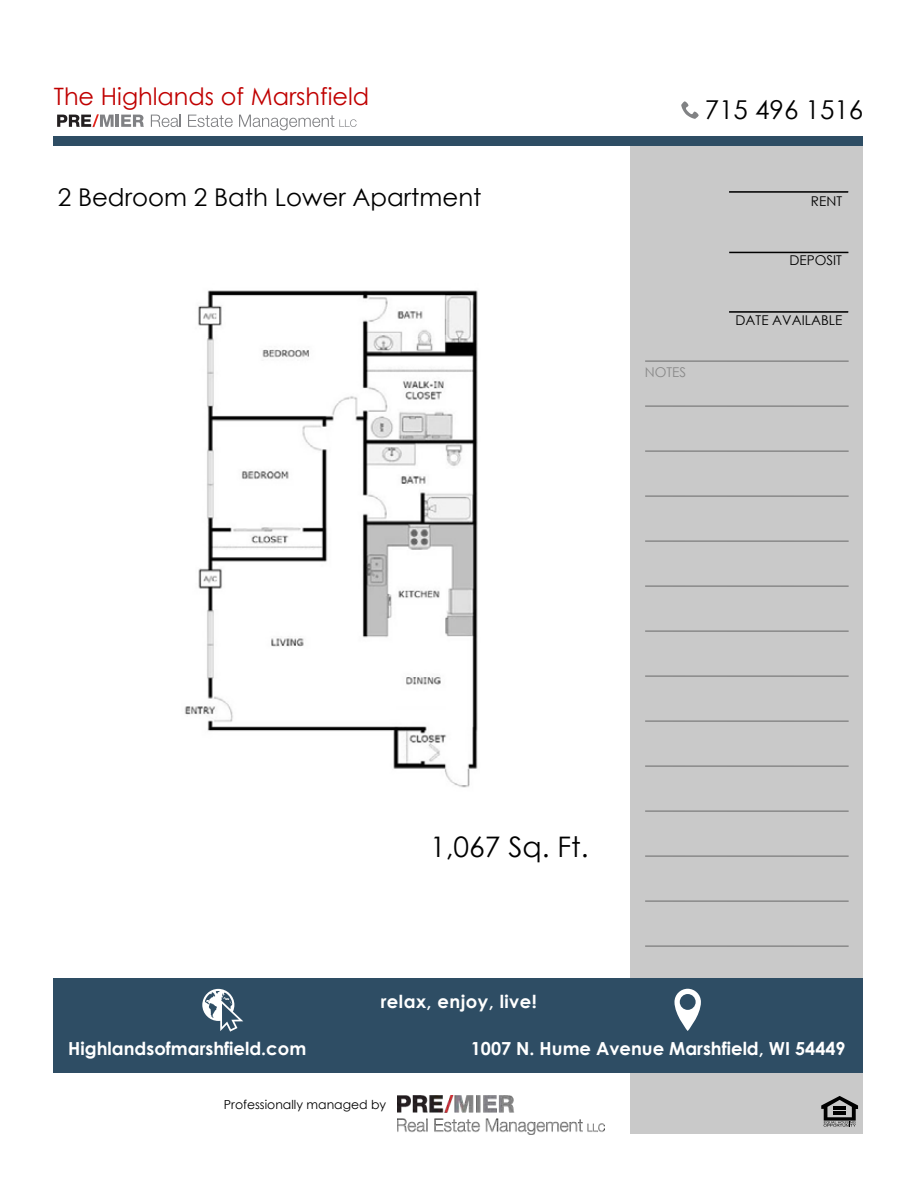
<style>
.page{position:relative;width:918px;height:1188px;background:#fff}
.page>*{position:absolute;margin:0;border:0;box-sizing:border-box;transform-origin:0 0}
.t1{font:28.35px "Century Gothic";color:#000}
.t2{font:25.95px "Century Gothic";color:#000}
.t3{font:24.45px "Century Gothic";color:#000}
.t4{font:24px "Century Gothic";color:#c00000}
.t5{font:700 18px "Century Gothic";color:#fff}
.t6{font:700 18px "Century Gothic";letter-spacing:.025em;color:#fff}
.t7{font:13.5px "Century Gothic";color:#000}
.t8{font:13.5px "Century Gothic";color:#898989}
.t9{font:12.45px "Century Gothic";color:#000}
</style>
<div class="page">
<div style="left:631px;top:144px;width:232px;height:990px;background:#c9c9c9"></div>
<div style="left:53px;top:978px;width:810px;height:94px;background:#2e4d64"></div>
<img style="left:398px;top:1096px;width:207px;height:39px">
<svg style="left:202px;top:989px;width:41px;height:43px"></svg>
<svg style="left:674px;top:989px;width:27px;height:42px"></svg>
<svg style="left:821px;top:1096px;width:37px;height:31px"></svg>
<hr style="left:645px;top:360px;width:204px;height:2px;background:#898989">
<hr style="left:645px;top:405px;width:204px;height:2px;background:#898989">
<hr style="left:645px;top:450px;width:204px;height:2px;background:#898989">
<hr style="left:645px;top:495px;width:204px;height:2px;background:#898989">
<hr style="left:645px;top:540px;width:204px;height:2px;background:#898989">
<hr style="left:645px;top:585px;width:204px;height:2px;background:#898989">
<hr style="left:645px;top:630px;width:204px;height:2px;background:#898989">
<hr style="left:645px;top:675px;width:204px;height:2px;background:#898989">
<hr style="left:645px;top:720px;width:204px;height:2px;background:#898989">
<hr style="left:645px;top:765px;width:204px;height:2px;background:#898989">
<hr style="left:645px;top:810px;width:204px;height:2px;background:#898989">
<hr style="left:645px;top:855px;width:204px;height:2px;background:#898989">
<hr style="left:645px;top:900px;width:204px;height:2px;background:#898989">
<hr style="left:645px;top:945px;width:204px;height:2px;background:#898989">
<hr style="left:729px;top:311px;width:119px;height:2px;background:#000">
<hr style="left:729px;top:252px;width:119px;height:1px;background:#000">
<hr style="left:729px;top:191px;width:119px;height:2px;background:#000">
<div style="left:53px;top:136px;width:810px;height:10px;background:#2e4d64"></div>
<svg style="left:681px;top:101px;width:18px;height:18px"></svg>
<img style="left:184px;top:290px;width:294px;height:498px">
<svg style="left:57px;top:114px;width:87px;height:13px"></svg>
<svg style="left:151px;top:115px;width:30px;height:12px"></svg>
<svg style="left:188px;top:115px;width:45px;height:12px"></svg>
<svg style="left:239px;top:115px;width:118px;height:15px"></svg>
<h3 class="t4" style="left:54px;top:79px;width:317px">The Highlands of Marshfield</h3>
<h3 class="t3" style="left:58px;top:181px;width:425px">2 Bedroom 2 Bath Lower Apartment</h3>
<h2 class="t2" style="left:705px;top:91px;width:160px">715 496 1516</h2>
<p class="t8" style="left:645px;top:363px;width:43px">NOTES</p>
<p class="t7" style="left:811px;top:192px;width:33px">RENT</p>
<p class="t7" style="left:790px;top:251px;width:54px">DEPOSIT</p>
<p class="t7" style="left:736px;top:311px;width:108px">DATE AVAILABLE</p>
<h1 class="t1" style="left:430px;top:827px;width:160px">1,067 Sq. Ft.</h1>
<p class="t6" style="left:381px;top:988px;width:158px">relax, enjoy, live!</p>
<p class="t5" style="left:68px;top:1035px;width:239px">Highlandsofmarshfield.com</p>
<p class="t5" style="left:471px;top:1035px;width:376px">1007 N. Hume Avenue Marshfield, WI 54449</p>
<p class="t9" style="left:224px;top:1096px;width:164px">Professionally managed by</p>
</div>
